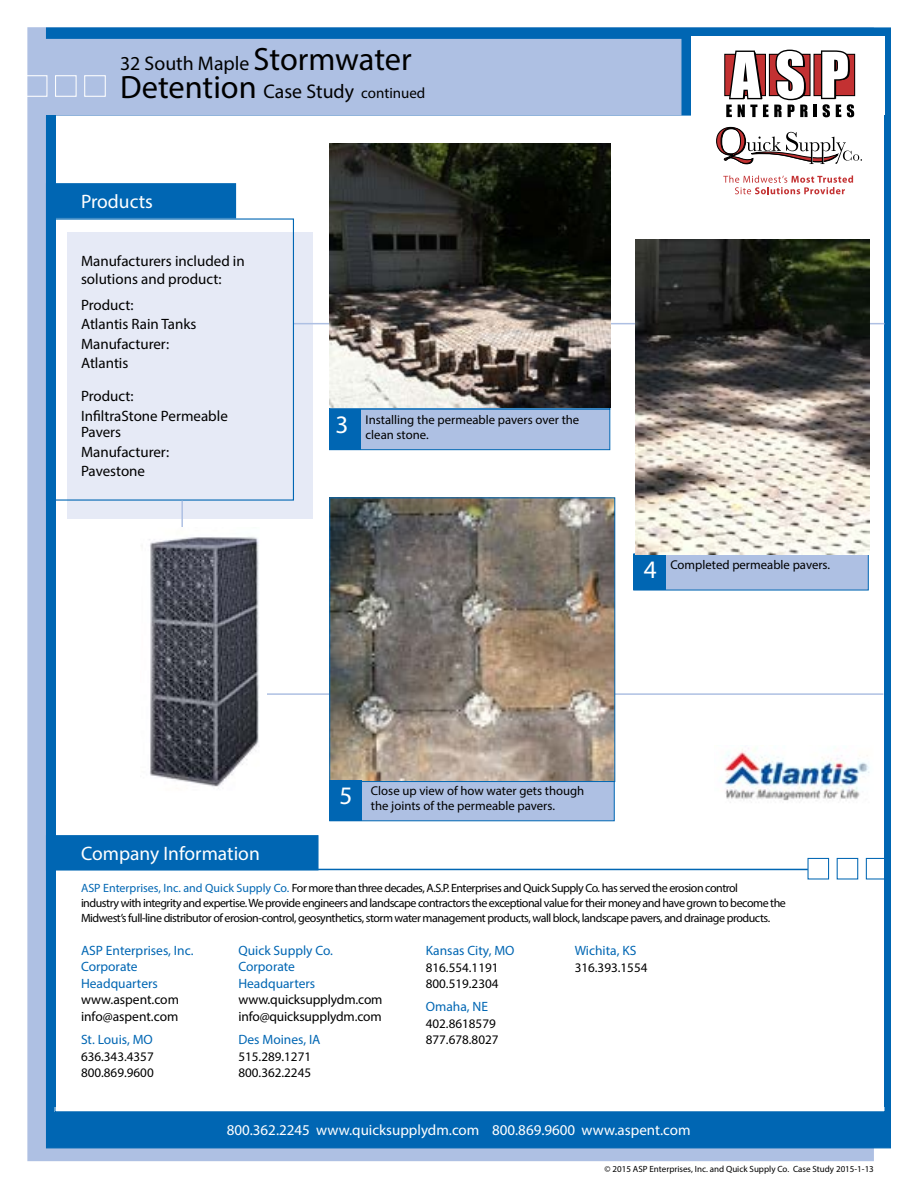
<style>
.page{position:relative;width:918px;height:1188px;background:#fff}
.page>*{position:absolute;margin:0;border:0;box-sizing:border-box;transform-origin:0 0}
.t1{font:32.4px "Myriad Pro";color:#000}
.t2{font:25.2px "Myriad Pro";color:#fff}
.t3{font:19.8px "Myriad Pro";color:#000}
.t4{font:19.5px "Myriad Pro";color:#fff}
.t5{font:15px/19.5px "Myriad Pro";color:#000}
.t6{font:15px "Myriad Pro";color:#fff}
.t7{font:13.5px/16.5px "Myriad Pro";color:#0066b3}
.t8{font:13.5px/16.5px "Myriad Pro";letter-spacing:-.01em;color:#000}
.t9{font:13.2px/16.5px "Myriad Pro";color:#000}
.t10{font:12.75px/15px "Myriad Pro";color:#000}
.t11{font:12px/15px "Myriad Pro";letter-spacing:-.04em;color:#000}
.t12{font:9px "Myriad Pro";color:#000}
.s1{font-size:32.4px}
.s2{font-size:19.8px}
.s3{font-size:15px}
.s4{font-size:25.2px;color:#fff}
.s5{color:#0066b3}
</style>
<div class="page">
<div style="left:27px;top:27px;width:847px;height:1134px;background:#aec0e3;border:2px solid #aec0e3"></div>
<div style="left:46px;top:27px;width:845px;height:1121px;background:#0066b3;border:1px solid #0066b3"></div>
<div style="left:55px;top:115px;width:830px;height:997px;background:#fff"></div>
<div style="left:29px;top:39px;width:652px;height:77px;background:#aec0e3;border:1px solid #aec0e3"></div>
<div style="left:26px;top:75px;width:21px;height:22px;border:1px solid #fff"></div>
<div style="left:55px;top:75px;width:22px;height:22px;border:1px solid #fff"></div>
<div style="left:84px;top:75px;width:22px;height:22px;border:1px solid #fff"></div>
<div style="left:808px;top:858px;width:21px;height:22px;border:1px solid #0066b3"></div>
<div style="left:837px;top:858px;width:21px;height:22px;border:1px solid #0066b3"></div>
<div style="left:866px;top:858px;width:21px;height:22px;border:1px solid #0066b3"></div>
<div style="left:0;top:0;width:27px;height:1188px;background:#fff"></div>
<hr style="left:47px;top:869px;width:761px;height:1px;background:#0066b3">
<div style="left:46px;top:835px;width:273px;height:35px;background:#0066b3;border:1px solid #0066b3"></div>
<div style="left:46px;top:116px;width:10px;height:991px;background:#0066b3"></div>
<div style="left:691px;top:37px;width:193px;height:173px;background:#fff"></div>
<svg style="left:716px;top:127px;width:146px;height:37px"></svg>
<div style="left:769px;top:54px;width:41px;height:42px;background:#c33132"></div>
<div style="left:814px;top:54px;width:41px;height:42px;border:1px solid #000"></div>
<svg style="left:726px;top:49px;width:81px;height:68px"></svg>
<svg style="left:814px;top:50px;width:40px;height:67px"></svg>
<svg style="left:723px;top:175px;width:130px;height:19px"></svg>
<div style="left:884px;top:116px;width:6px;height:991px;background:#0066b3"></div>
<div style="left:67px;top:232px;width:245px;height:286px;background:#e6eaf6"></div>
<hr style="left:294px;top:323px;width:591px;height:1px;background:#aec0e3">
<div style="left:46px;top:183px;width:190px;height:35px;background:#0066b3;border:1px solid #0066b3"></div>
<div style="left:46px;top:218px;width:248px;height:283px;border:1px solid #0066b3"></div>
<div style="left:329px;top:409px;width:281px;height:41px;background:#aec0e3;border:1px solid #0066b3"></div>
<div style="left:329px;top:409px;width:32px;height:41px;background:#0066b3"></div>
<div style="left:633px;top:554px;width:236px;height:36px;background:#aec0e3"></div>
<div style="left:634px;top:554px;width:32px;height:36px;background:#0066b3"></div>
<hr style="left:531px;top:693px;width:352px;height:2px;background:#aec0e3">
<hr style="left:181px;top:693px;width:351px;height:2px;background:#aec0e3">
<hr style="left:181px;top:501px;width:2px;height:193px;background:#aec0e3">
<div style="left:329px;top:780px;width:286px;height:41px;background:#aec0e3;border:1px solid #0066b3"></div>
<img style="left:331px;top:500px;width:282px;height:280px">
<div style="left:329px;top:498px;width:286px;height:284px;border:1px solid #0066b3"></div>
<div style="left:329px;top:780px;width:33px;height:41px;background:#0066b3"></div>
<img style="left:329px;top:144px;width:281px;height:263px">
<img style="left:724px;top:748px;width:146px;height:55px">
<img style="left:149px;top:527px;width:117px;height:262px">
<img style="left:635px;top:240px;width:235px;height:314px">
<h3 class="t3" style="left:120px;top:51px;width:293px">32 South Maple <span class="s1">Stormwater</span></h3>
<h1 class="t1" style="left:120px;top:67px;width:307px">Detention <span class="s2">Case Study</span> <span class="s3">continued</span></h1>
<h3 class="t4" style="left:81px;top:189px;width:73px">Products</h3>
<p class="t5" style="left:81px;top:252px;width:165px;line-height:18px">Manufacturers included in solutions and product:</p>
<p class="t5" style="left:81px;top:295px;width:117px">Product:<br>Atlantis Rain Tanks<br>Manufacturer:<br>Atlantis</p>
<p class="t5" style="left:81px;top:386px;width:148px">Product:<br>InfiltraStone Permeable</p>
<p class="t5" style="left:81px;top:422px;width:90px">Pavers<br>Manufacturer:<br>Pavestone</p>
<h2 class="t2" style="left:336px;top:409px;width:14px">3</h2>
<p class="t10" style="left:366px;top:412px;width:215px">Installing the permeable pavers over the clean stone.</p>
<p class="t10" style="left:644px;top:557px;width:188px"><span class="s4">4</span> Completed permeable pavers.</p>
<p class="t10" style="left:340px;top:783px;width:246px;text-align:center"><span class="s4">5</span> Close up view of how water gets though the joints of the permeable pavers.</p>
<h3 class="t4" style="left:81px;top:841px;width:180px">Company Information</h3>
<p class="t11" style="left:81px;top:881px;width:706px"><span class="s5">ASP Enterprises, Inc. and Quick Supply Co.</span> For more than three decades, A.S.P. Enterprises and Quick Supply Co. has served the erosion control<br>industry with integrity and expertise. We provide engineers and landscape contractors the exceptional value for their money and have grown to become the<br>Midwest’s full-line distributor of erosion-control, geosynthetics, storm water management products, wall block, landscape pavers, and drainage products.</p>
<p class="t7" style="left:81px;top:942px;width:114px">ASP Enterprises, Inc.<br>Corporate<br>Headquarters</p>
<p class="t8" style="left:81px;top:991px;width:99px">www.aspent.com info@aspent.com</p>
<p class="t7" style="left:81px;top:1031px;width:73px">St. Louis, MO</p>
<p class="t9" style="left:81px;top:1048px;width:74px">636.343.4357<br>800.869.9600</p>
<p class="t7" style="left:238px;top:942px;width:96px">Quick Supply Co.<br>Corporate<br>Headquarters</p>
<p class="t8" style="left:238px;top:991px;width:146px">www.quicksupplydm.com info@quicksupplydm.com</p>
<p class="t7" style="left:238px;top:1031px;width:84px">Des Moines, IA</p>
<p class="t9" style="left:238px;top:1048px;width:74px">515.289.1271<br>800.362.2245</p>
<p class="t7" style="left:575px;top:942px;width:63px">Wichita, KS</p>
<p class="t9" style="left:575px;top:959px;width:74px">316.393.1554</p>
<p class="t7" style="left:426px;top:942px;width:90px">Kansas City, MO</p>
<p class="t9" style="left:426px;top:959px;width:74px">816.554.1191<br>800.519.2304</p>
<p class="t7" style="left:426px;top:998px;width:64px">Omaha, NE</p>
<p class="t9" style="left:426px;top:1015px;width:74px">402.8618579<br>877.678.8027</p>
<p class="t6" style="left:227px;top:1121px;width:465px">800.362.2245 www.quicksupplydm.com 800.869.9600 www.aspent.com</p>
<p class="t12" style="left:605px;top:1164px;width:271px">© 2015 ASP Enterprises, Inc. and Quick Supply Co. Case Study 2015-1-13</p>
</div>
